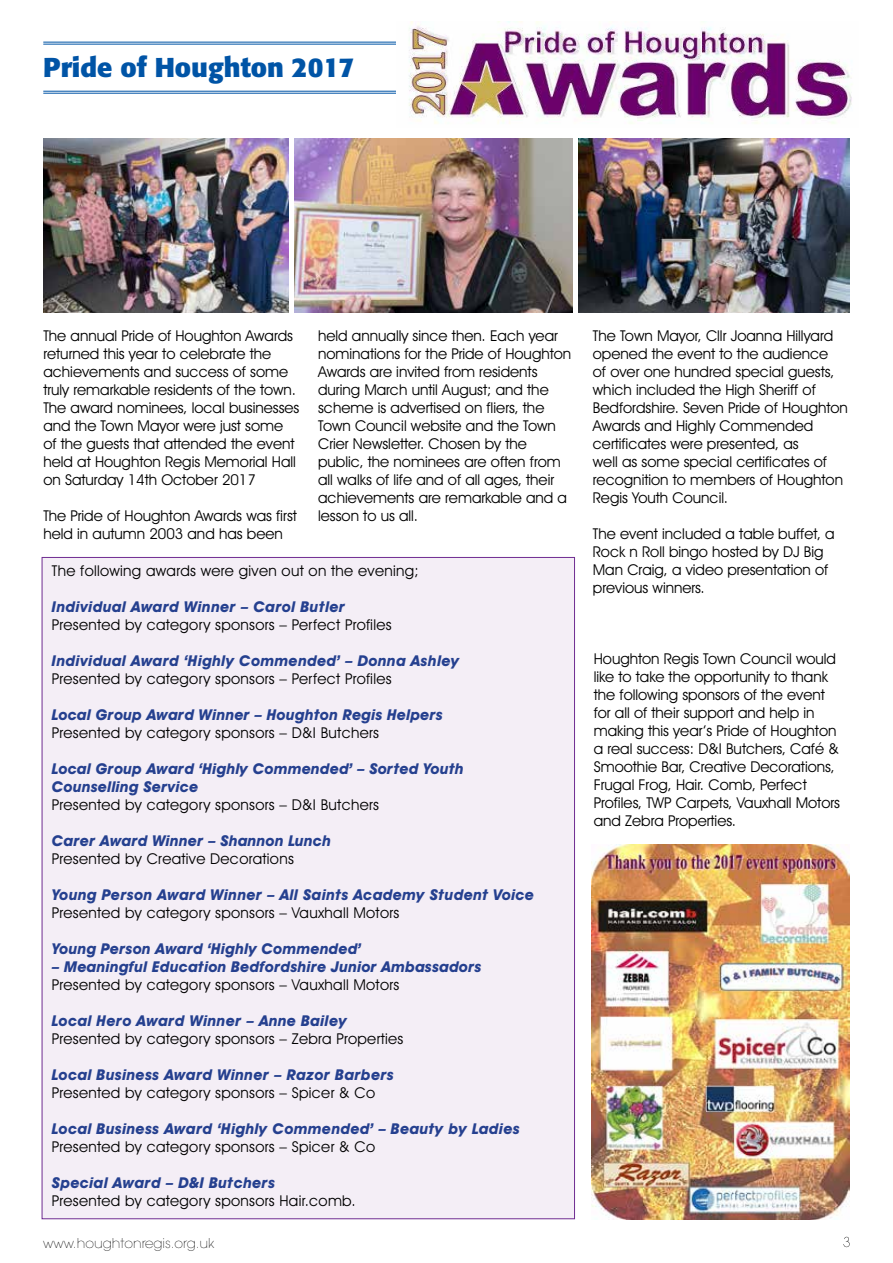
<style>
.page{position:relative;width:893px;height:1263px;background:#fff}
.page>*{position:absolute;margin:0;border:0;box-sizing:border-box;transform-origin:0 0}
.t1{font:700 27px "Formata";color:#0054a6}
.t2{font:15px/18px "Avant Garde IT Cby BT";color:#000}
.t3{font:italic 700 15px/18px "Avant Garde IT Cby BT";letter-spacing:.02em;color:#25408f}
.t4{font:15px "Avant Garde IT Cby BT";letter-spacing:.02em;color:#000}
.t5{font:200 13.5px "Avant Garde";color:#000}
</style>
<div class="page">
<svg style="left:843px;top:1237px;width:7px;height:10px"></svg>
<hr style="left:43px;top:91px;width:807px;height:1px;background:#0054a6">
<hr style="left:43px;top:93px;width:807px;height:1px;background:#0054a6">
<hr style="left:43px;top:42px;width:807px;height:1px;background:#0054a6">
<hr style="left:43px;top:44px;width:807px;height:1px;background:#0054a6">
<img style="left:396px;top:22px;width:456px;height:102px">
<img style="left:43px;top:139px;width:246px;height:173px">
<img style="left:578px;top:139px;width:272px;height:173px">
<img style="left:294px;top:139px;width:279px;height:173px">
<div style="left:42px;top:557px;width:533px;height:662px;background:#f4eef6;border:1px solid #6f2c91"></div>
<img style="left:592px;top:844px;width:258px;height:375px">
<h1 class="t1" style="left:43px;top:51px;width:313px">Pride of Houghton 2017</h1>
<p class="t2" style="left:318px;top:327px;width:255px">held annually since then. Each year nominations for the Pride of Houghton Awards are invited from residents during March until August; and the scheme is advertised on fliers, the Town Council website and the Town Crier Newsletter. Chosen by the public, the nominees are often from all walks of life and of all ages, their achievements are remarkable and a lesson to us all.</p>
<p class="t2" style="left:593px;top:327px;width:257px">The Town Mayor, Cllr Joanna Hillyard opened the event to the audience<br>of over one hundred special guests, which included the High Sheriff of Bedfordshire. Seven Pride of Houghton Awards and Highly Commended certificates were presented, as<br>well as some special certificates of recognition to members of Houghton Regis Youth Council.</p>
<p class="t2" style="left:593px;top:525px;width:243px">The event included a table buffet, a<br>Rock n Roll bingo hosted by DJ Big<br>Man Craig, a video presentation of previous winners.</p>
<p class="t2" style="left:43px;top:327px;width:258px">The annual Pride of Houghton Awards returned this year to celebrate the achievements and success of some truly remarkable residents of the town.<br>The award nominees, local businesses and the Town Mayor were just some of the guests that attended the event held at Houghton Regis Memorial Hall on Saturday 14th October 2017</p>
<p class="t2" style="left:43px;top:507px;width:255px">The Pride of Houghton Awards was first held in autumn 2003 and has been</p>
<p class="t4" style="left:52px;top:561px;width:368px">The following awards were given out on the evening;</p>
<p class="t3" style="left:52px;top:597px;width:295px">Individual Award Winner – Carol Butler</p>
<p class="t4" style="left:52px;top:615px;width:341px">Presented by category sponsors – Perfect Profiles</p>
<p class="t3" style="left:52px;top:651px;width:409px">Individual Award ‘Highly Commended’ – Donna Ashley</p>
<p class="t4" style="left:52px;top:669px;width:341px">Presented by category sponsors – Perfect Profiles</p>
<p class="t3" style="left:52px;top:705px;width:392px">Local Group Award Winner – Houghton Regis Helpers</p>
<p class="t4" style="left:52px;top:723px;width:329px">Presented by category sponsors – D&amp;I Butchers</p>
<p class="t3" style="left:52px;top:759px;width:413px">Local Group Award ‘Highly Commended’ – Sorted Youth<br>Counselling Service</p>
<p class="t4" style="left:52px;top:795px;width:329px">Presented by category sponsors – D&amp;I Butchers</p>
<p class="t3" style="left:52px;top:831px;width:281px">Carer Award Winner – Shannon Lunch</p>
<p class="t4" style="left:52px;top:849px;width:243px">Presented by Creative Decorations</p>
<p class="t3" style="left:52px;top:885px;width:484px">Young Person Award Winner – All Saints Academy Student Voice</p>
<p class="t4" style="left:52px;top:903px;width:349px">Presented by category sponsors – Vauxhall Motors</p>
<p class="t3" style="left:52px;top:939px;width:311px">Young Person Award ‘Highly Commended’</p>
<p class="t3" style="left:52px;top:957px;width:431px">– Meaningful Education Bedfordshire Junior Ambassadors</p>
<p class="t4" style="left:52px;top:975px;width:349px">Presented by category sponsors – Vauxhall Motors</p>
<p class="t3" style="left:52px;top:1011px;width:297px">Local Hero Award Winner – Anne Bailey</p>
<p class="t4" style="left:52px;top:1029px;width:353px">Presented by category sponsors – Zebra Properties</p>
<p class="t3" style="left:52px;top:1065px;width:344px">Local Business Award Winner – Razor Barbers</p>
<p class="t4" style="left:52px;top:1083px;width:325px">Presented by category sponsors – Spicer &amp; Co</p>
<p class="t3" style="left:52px;top:1119px;width:469px">Local Business Award ‘Highly Commended’ – Beauty by Ladies</p>
<p class="t4" style="left:52px;top:1137px;width:325px">Presented by category sponsors – Spicer &amp; Co</p>
<p class="t3" style="left:52px;top:1173px;width:225px">Special Award – D&amp;I Butchers</p>
<p class="t4" style="left:52px;top:1191px;width:305px">Presented by category sponsors Hair.comb.</p>
<p class="t2" style="left:594px;top:649px;width:248px">Houghton Regis Town Council would like to take the opportunity to thank the following sponsors of the event for all of their support and help in making this year’s Pride of Houghton a real success: D&amp;I Butchers, Café &amp; Smoothie Bar, Creative Decorations, Frugal Frog, Hair. Comb, Perfect Profiles, TWP Carpets, Vauxhall Motors and Zebra Properties.</p>
<p class="t5" style="left:43px;top:1235px;width:173px">www.houghtonregis.org.uk</p>
</div>
